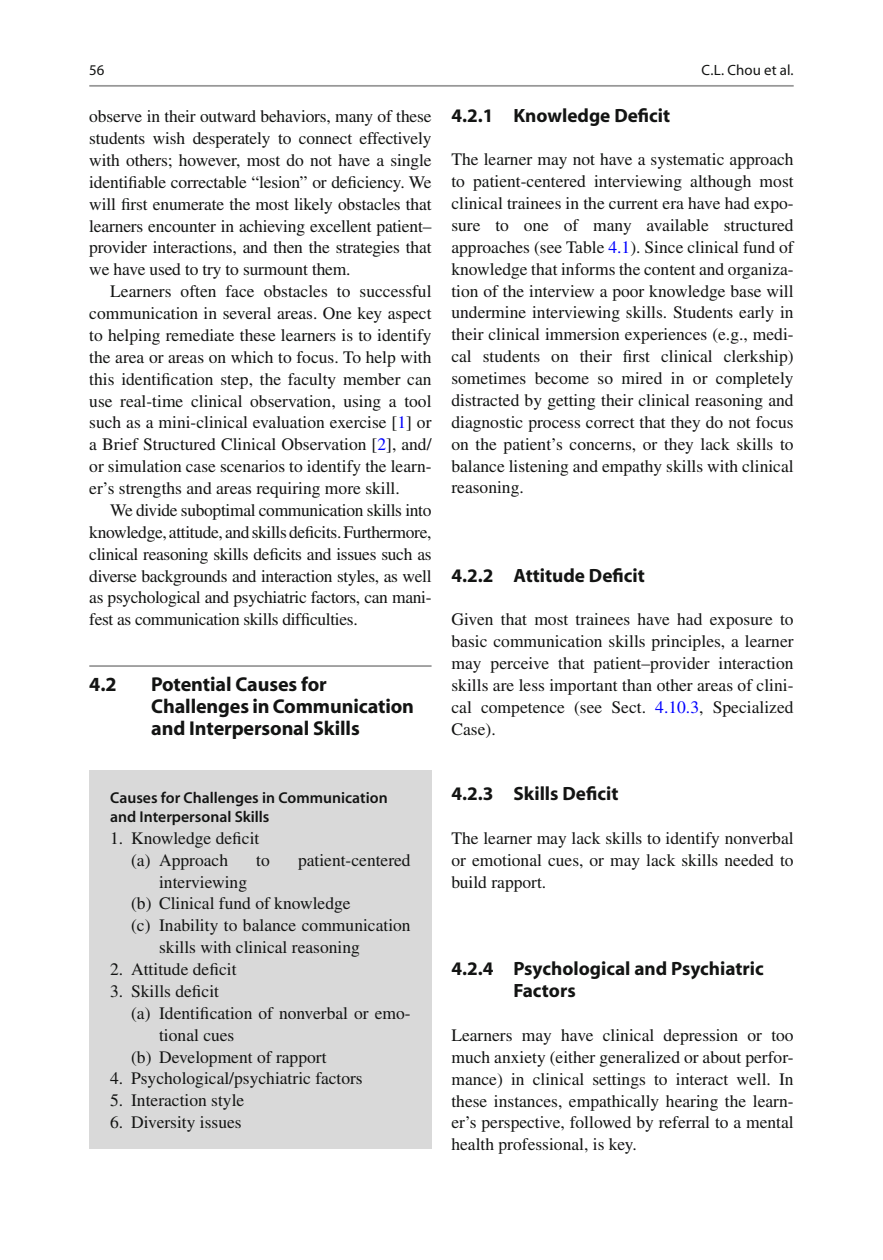
<style>
.page{position:relative;width:883px;height:1260px;background:#fff}
.page>*{position:absolute;margin:0;border:0;box-sizing:border-box;transform-origin:0 0}
.t1{font:700 20.12px/21.9px "Myriad";letter-spacing:-.005em;color:#131413}
.t2{font:700 19.25px/21.9px "Myriad";color:#131413}
.t3{font:17.5px/21.9px "Times";color:#131413;text-align:justify}
.t4{font:600 15.75px/19.2px "Myriad";color:#131413}
.t5{font:14.88px "Myriad";letter-spacing:.005em;color:#131413}
.s1{color:#00f}
</style>
<div class="page">
<hr style="left:89px;top:665px;width:343px;height:2px;background:#989898">
<div style="left:89px;top:770px;width:343px;height:379px;background:#d9d9d9"></div>
<hr style="left:89px;top:85px;width:705px;height:2px;background:#989898">
<p class="t5" style="left:89px;top:64px;width:17px">56</p>
<p class="t3" style="left:89px;top:107px;width:344px">observe in their outward behaviors, many of these students wish desperately to connect effectively with others; however, most do not have a single identifiable correctable “lesion” or deficiency. We will first enumerate the most likely obstacles that learners encounter in achieving excellent patient– provider interactions, and then the strategies that we have used to try to surmount them.</p>
<p class="t3" style="left:89px;top:282px;width:344px;text-indent:21px">Learners often face obstacles to successful communication in several areas. One key aspect to helping remediate these learners is to identify the area or areas on which to focus. To help with this identification step, the faculty member can use real-time clinical observation, using a tool such as a mini-clinical evaluation exercise [ <span class="s1">1</span> ] or a Brief Structured Clinical Observation [ <span class="s1">2</span> ], and/ or simulation case scenarios to identify the learn&shy;er’s strengths and areas requiring more skill.</p>
<p class="t3" style="left:89px;top:501px;width:344px;text-indent:21px">We divide suboptimal communication skills into knowledge, attitude, and skills deficits. Furthermore, clinical reasoning skills deficits and issues such as diverse backgrounds and interaction styles, as well as psychological and psychiatric factors, can mani&shy;fest as communication skills difficulties.</p>
<p class="t1" style="left:89px;top:675px;width:29px">4.2</p>
<p class="t1" style="left:151px;top:675px;width:264px">Potential Causes for<br>Challenges in Communication and Interpersonal Skills</p>
<p class="t4" style="left:110px;top:789px;width:279px">Causes for Challenges in Communication and Interpersonal Skills</p>
<p class="t3" style="left:110px;top:829px;width:151px;text-align:center">1. Knowledge deficit (a) Approach</p>
<p class="t3" style="left:256px;top:850px;width:15px">to</p>
<p class="t3" style="left:298px;top:850px;width:114px">patient-centered</p>
<p class="t3" style="left:159px;top:872px;width:90px">inter viewing</p>
<p class="t3" style="left:131px;top:894px;width:221px">(b) Clinical fund of knowledge</p>
<p class="t3" style="left:131px;top:916px;width:281px">(c) Inability to balance communication</p>
<p class="t3" style="left:159px;top:938px;width:202px">skills with clinical reasoning</p>
<p class="t3" style="left:110px;top:960px;width:128px">2. Attitude deficit</p>
<p class="t3" style="left:110px;top:982px;width:111px">3. Skills deficit</p>
<p class="t3" style="left:131px;top:1004px;width:281px">(a) Identification of nonverbal or emo-</p>
<p class="t3" style="left:159px;top:1025px;width:77px">tional cues</p>
<p class="t3" style="left:131px;top:1047px;width:197px">(b) Development of rapport</p>
<p class="t3" style="left:110px;top:1069px;width:254px">4. Psychological/psychiatric factors</p>
<p class="t3" style="left:110px;top:1091px;width:136px">5. Interaction style</p>
<p class="t3" style="left:110px;top:1113px;width:133px">6. Diversity issues</p>
<p class="t5" style="left:701px;top:64px;width:94px">C.L. Chou et al.</p>
<p class="t2" style="left:451px;top:106px;width:220px">4.2.1 Knowledge Deficit</p>
<p class="t3" style="left:451px;top:150px;width:344px">The learner may not have a systematic approach to patient- centered interviewing although most clinical trainees in the current era have had expo&shy;sure to one of many available structured approaches (see Table <span class="s1">4.1</span> ). Since clinical fund of knowledge that informs the content and organiza&shy;tion of the interview a poor knowledge base will undermine interviewing skills. Students early in their clinical immersion experiences (e.g., medi&shy;cal students on their first clinical clerkship) sometimes become so mired in or completely distracted by getting their clinical reasoning and diagnostic process correct that they do not focus on the patient’s concerns, or they lack skills to balance listening and empathy skills with clinical reasoning.</p>
<p class="t2" style="left:451px;top:566px;width:195px">4.2.2 Attitude Deficit</p>
<p class="t3" style="left:451px;top:610px;width:344px">Given that most trainees have had exposure to basic communication skills principles, a learner may perceive that patient–provider interaction skills are less important than other areas of clini&shy;cal competence (see Sect. <span class="s1">4.10.3</span> , Specialized Case) .</p>
<p class="t2" style="left:451px;top:784px;width:169px">4.2.3 Skills Deficit</p>
<p class="t3" style="left:451px;top:829px;width:344px">The learner may lack skills to identify nonverbal or emotional cues, or may lack skills needed to build rapport.</p>
<p class="t2" style="left:513px;top:959px;width:252px;text-indent:-62px">4.2.4 Psychological and Psychiatric<br>Factors</p>
<p class="t3" style="left:451px;top:1026px;width:344px">Learners may have clinical depression or too much anxiety (either generalized or about perfor&shy;mance) in clinical settings to interact well. In these instances, empathically hearing the learn&shy;er’s perspective, followed by referral to a mental health professional, is key.</p>
</div>
